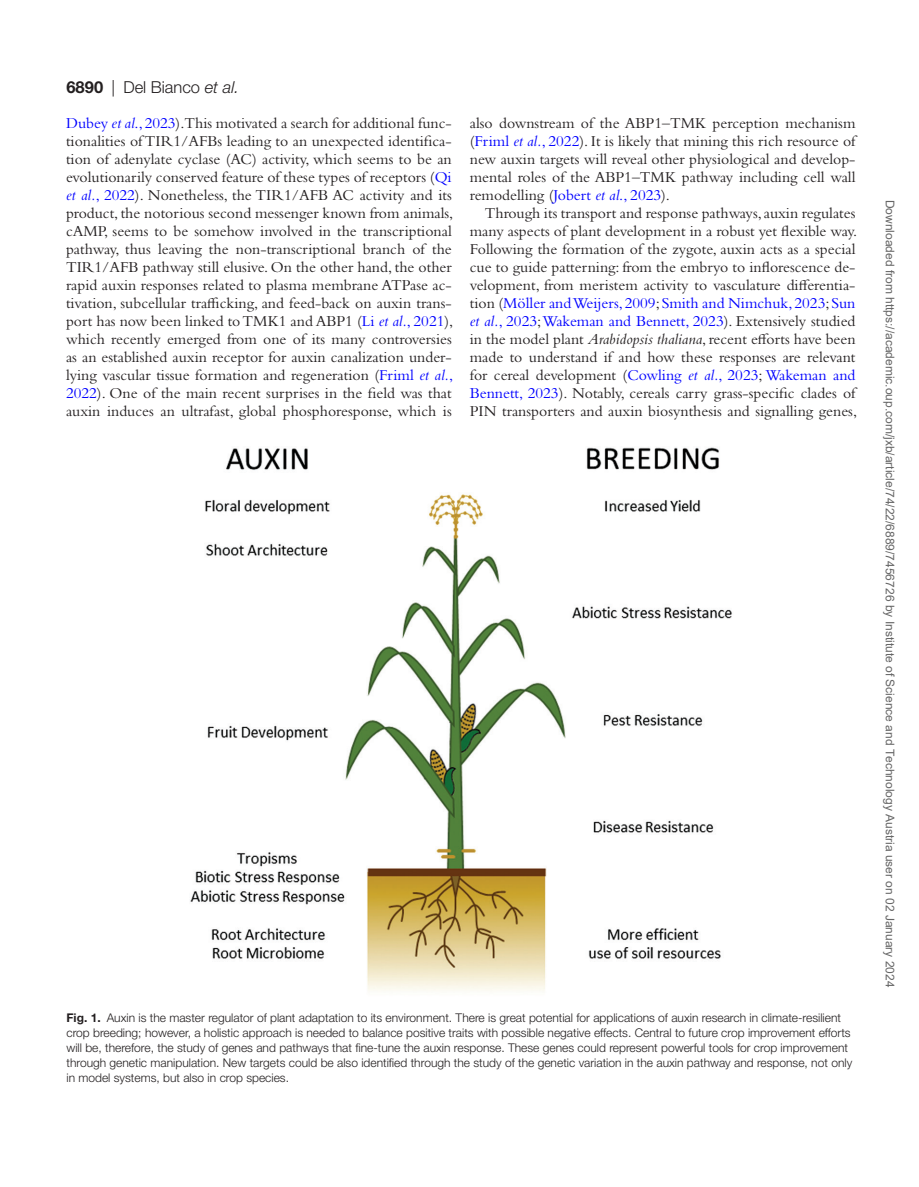
<style>
.page{position:relative;width:919px;height:1187px;background:#fff}
.page>*{position:absolute;margin:0;border:0;box-sizing:border-box;transform-origin:0 0}
.t1{font:300 16.5px "Helvetica Neue LT Std";color:#231f20}
.t2{font:15.75px/18px "Bembo Std";color:#231f20;text-align:justify}
.t3{font:300 12px/15px "Helvetica Neue LT Std";color:#231f20}
.t4{font:12px "Arial";color:#666}
.s1{font-weight:700}
.s2{font-style:italic}
.s3{color:#00f}
.s4{font-style:italic;color:#00f}
</style>
<div class="page">
<img style="left:190px;top:447px;width:542px;height:544px">
<p class="t1" style="left:66px;top:77px;width:174px"><span class="s1">6890</span> | Del Bianco <span class="s2">et al.</span></p>
<p class="t2" style="left:66px;top:113px;width:389px"><span class="s3">Dubey</span> <span class="s4">et al</span><span class="s3">., 2023</span>).This motivated a search for additional func&shy;tionalities of TIR1/AFBs leading to an unexpected identifica&shy;tion of adenylate cyclase (AC) activity, which seems to be an evolutionarily conserved feature of these types of receptors (<span class="s3">Qi </span><span class="s4">et al.</span><span class="s3">, 2022</span>). Nonetheless, the TIR1/AFB AC activity and its product, the notorious second messenger known from animals, cAMP, seems to be somehow involved in the transcriptional pathway, thus leaving the non-transcriptional branch of the TIR1/AFB pathway still elusive. On the other hand, the other rapid auxin responses related to plasma membrane ATPase ac&shy;tivation, subcellular trafficking, and feed-back on auxin trans&shy;port has now been linked to TMK1 and ABP1 (<span class="s3">Li</span> <span class="s4">et al.</span><span class="s3">, 2021</span>), which recently emerged from one of its many controversies as an established auxin receptor for auxin canalization under&shy;lying vascular tissue formation and regeneration (<span class="s3">Friml</span> <span class="s4">et al.</span><span class="s3">, 2022</span>). One of the main recent surprises in the field was that auxin induces an ultrafast, global phosphoresponse, which is</p>
<p class="t2" style="left:469px;top:113px;width:387px">also downstream of the ABP1–TMK perception mechanism (<span class="s3">Friml</span> <span class="s4">et al.</span><span class="s3">, 2022</span>). It is likely that mining this rich resource of new auxin targets will reveal other physiological and develop&shy;mental roles of the ABP1–TMK pathway including cell wall remodelling (<span class="s3">Jobert</span> <span class="s4">et al</span><span class="s3">., 2023</span>).</p>
<p class="t2" style="left:469px;top:203px;width:389px;text-indent:15px">Through its transport and response pathways, auxin regulates many aspects of plant development in a robust yet flexible way.<br>Following the formation of the zygote, auxin acts as a special cue to guide patterning: from the embryo to inflorescence de&shy;velopment, from meristem activity to vasculature differentia&shy;tion (<span class="s3">Möller and Weijers, 2009</span>; <span class="s3">Smith and Nimchuk, 2023</span>; <span class="s3">Sun </span><span class="s4">et al.</span><span class="s3">, 2023</span>; <span class="s3">Wakeman and Bennett, 2023</span>). Extensively studied in the model plant <span class="s2">Arabidopsis thaliana</span>, recent efforts have been made to understand if and how these responses are relevant for cereal development (<span class="s3">Cowling</span> <span class="s4">et al.</span><span class="s3">, 2023</span>; <span class="s3">Wakeman and Bennett, 2023</span>). Notably, cereals carry grass-specific clades of PIN transporters and auxin biosynthesis and signalling genes,</p>
<p class="t3" style="left:66px;top:1009px;width:787px"><span class="s1">Fig. 1.</span> Auxin is the master regulator of plant adaptation to its environment. There is great potential for applications of auxin research in climate-resilient crop breeding; however, a holistic approach is needed to balance positive traits with possible negative effects. Central to future crop improvement efforts will be, therefore, the study of genes and pathways that fine-tune the auxin response. These genes could represent powerful tools for crop improvement through genetic manipulation. New targets could be also identified through the study of the genetic variation in the auxin pathway and response, not only in model systems, but also in crop species.</p>
<p class="t4" style="left:894px;top:200px;width:789px;rotate:90deg">Downloaded from https://academic.oup.com/jxb/article/74/22/6889/7456726 by Institute of Science and Technology Austria user on 02 January 2024</p>
</div>
